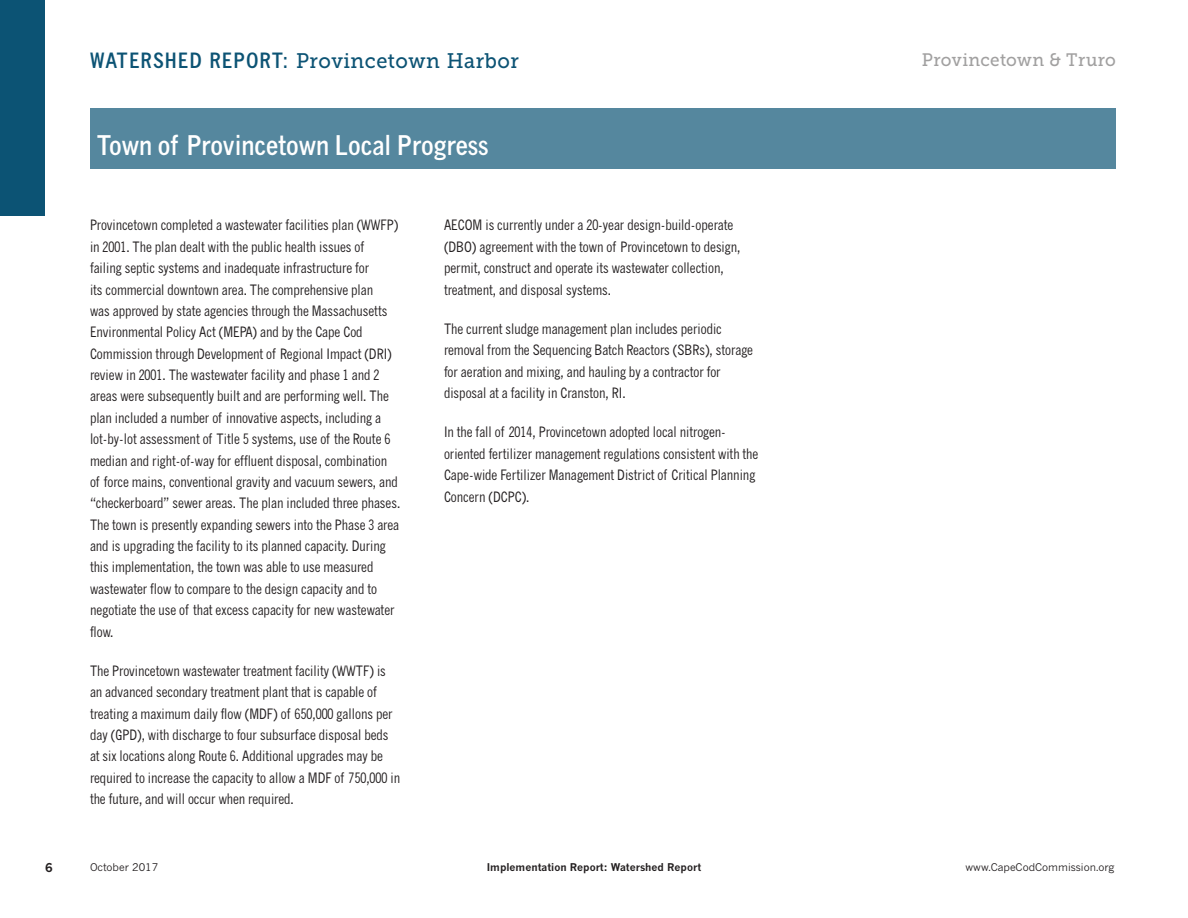
<style>
.page{position:relative;width:1188px;height:918px;background:#fff}
.page>*{position:absolute;margin:0;border:0;box-sizing:border-box;transform-origin:0 0}
.Heading_2_-_Town_Sec{font:700 condensed 27px "News Gothic MT Std";color:#fff}
.t1{font:21px "Museo Slab 500";letter-spacing:.025em;color:#0c5374;scale:.95 1}
.t2{font:18px "Museo Slab 500";letter-spacing:.02em;color:#a1a0a0;scale:.95 1}
.t3{font:condensed 14.25px/21.3px "News Gothic MT Std";color:#231f20}
.t4{font:700 12px "News Gothic MT Std";color:#231f20}
.t5{font:10.5px "News Gothic MT Std";color:#231f20}
.t6{font:700 10.5px "News Gothic MT Std";color:#231f20}
.s1{font-family:"News Gothic MT Std";font-weight:700;font-stretch:condensed}
</style>
<div class="page">
<div style="left:0;top:0;width:45px;height:216px;background:#0c5374"></div>
<div style="left:90px;top:108px;width:1026px;height:61px;background:#55879e"></div>
<h2 class="t1" style="left:90px;top:49px;width:453px"><span class="s1">WATERSHED REPORT:</span> Provincetown Harbor</h2>
<p class="t2" style="left:922px;top:50px;width:206px">Provincetown &amp; Truro</p>
<p class="Heading_2_-_Town_Sec" style="left:97px;top:129px;width:393px">Town of Provincetown Local Progress</p>
<h1 class="Heading_2_-_Town_Sec" style="left:187px;top:129px;width:226px">NAME Local Progress</h1>
<p class="t3" style="left:90px;top:215px;width:312px">Provincetown completed a wastewater facilities plan (WWFP) in 2001. The plan dealt with the public health issues of<br>failing septic systems and inadequate infrastructure for<br>its commercial downtown area. The comprehensive plan<br>was approved by state agencies through the Massachusetts Environmental Policy Act (MEPA) and by the Cape Cod Commission through Development of Regional Impact (DRI) review in 2001. The wastewater facility and phase 1 and 2 areas were subsequently built and are performing well. The plan included a number of innovative aspects, including a lot-by-lot assessment of Title 5 systems, use of the Route 6 median and right-of-way for effluent disposal, combination of force mains, conventional gravity and vacuum sewers, and “checkerboard” sewer areas. The plan included three phases.<br>The town is presently expanding sewers into the Phase 3 area and is upgrading the facility to its planned capacity. During this implementation, the town was able to use measured wastewater flow to compare to the design capacity and to negotiate the use of that excess capacity for new wastewater flow.</p>
<p class="t3" style="left:90px;top:660px;width:312px">The Provincetown wastewater treatment facility (WWTF) is an advanced secondary treatment plant that is capable of treating a maximum daily flow (MDF) of 650,000 gallons per day (GPD), with discharge to four subsurface disposal beds at six locations along Route 6. Additional upgrades may be required to increase the capacity to allow a MDF of 750,000 in the future, and will occur when required.</p>
<p class="t3" style="left:444px;top:215px;width:298px">AECOM is currently under a 20-year design-build-operate (DBO) agreement with the town of Provincetown to design, permit, construct and operate its wastewater collection, treatment, and disposal systems.</p>
<p class="t3" style="left:444px;top:318px;width:311px">The current sludge management plan includes periodic removal from the Sequencing Batch Reactors (SBRs), storage for aeration and mixing, and hauling by a contractor for disposal at a facility in Cranston, RI.</p>
<p class="t3" style="left:444px;top:422px;width:316px">In the fall of 2014, Provincetown adopted local nitrogen&shy;oriented fertilizer management regulations consistent with the Cape-wide Fertilizer Management District of Critical Planning Concern (DCPC).</p>
<p class="t4" style="left:45px;top:861px;width:9px">6</p>
<p class="t5" style="left:90px;top:861px;width:70px">October 2017</p>
<p class="t6" style="left:487px;top:861px;width:216px">Implementation Report: Watershed Report</p>
<p class="t5" style="left:966px;top:860px;width:150px">www.CapeCodCommission.org</p>
</div>
